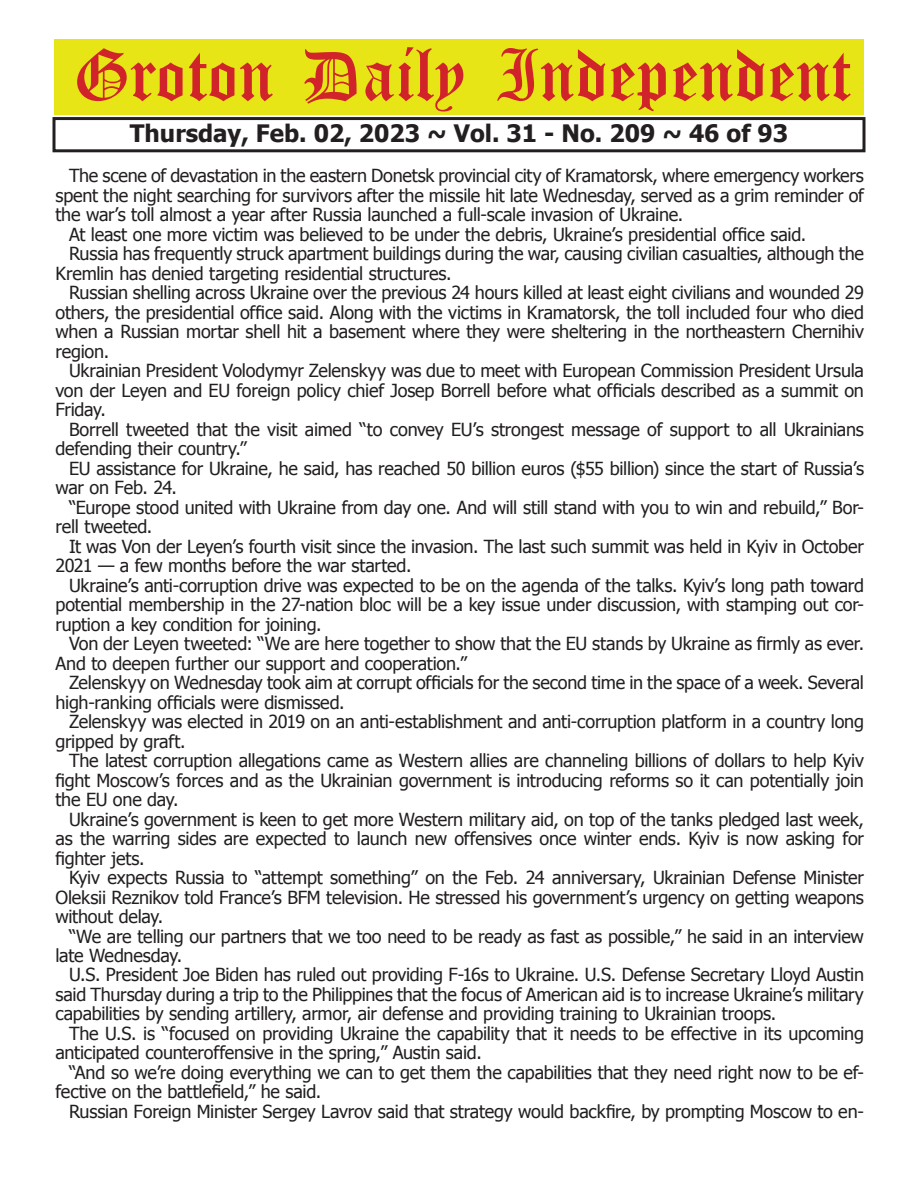
<style>
.page{position:relative;width:918px;height:1188px;background:#fff}
.page>*{position:absolute;margin:0;border:0;box-sizing:border-box;transform-origin:0 0}
.t1{font:54px "Old English Five";color:#d1232a}
.t2{font:700 24px "Tahoma";color:#231f20}
.t3{font:18px "Tahoma";letter-spacing:-.015em;color:#231f20}
</style>
<div class="page">
<div style="left:52px;top:117px;width:814px;height:35px;border:3px solid #231f20"></div>
<div style="left:54px;top:40px;width:810px;height:75px;background:#e7e515"></div>
<h1 class="t1" style="left:73px;top:50px;width:779px">Groton Daily Independent</h1>
<h2 class="t2" style="left:130px;top:116px;width:660px">Thursday, Feb. 02, 2023 ~ Vol. 31 - No. 209 ~ 46 of 93</h2>
<p class="t3" style="left:69px;top:164px;width:796px">The scene of devastation in the eastern Donetsk provincial city of Kramatorsk, where emergency workers</p>
<p class="t3" style="left:56px;top:183px;width:810px">spent the night searching for survivors after the missile hit late Wednesday, served as a grim reminder of</p>
<p class="t3" style="left:56px;top:203px;width:629px">the war’s toll almost a year after Russia launched a full-scale invasion of Ukraine.</p>
<p class="t3" style="left:69px;top:222px;width:739px">At least one more victim was believed to be under the debris, Ukraine’s presidential office said.</p>
<p class="t3" style="left:69px;top:242px;width:797px">Russia has frequently struck apartment buildings during the war, causing civilian casualties, although the</p>
<p class="t3" style="left:56px;top:261px;width:398px">Kremlin has denied targeting residential structures.</p>
<p class="t3" style="left:69px;top:281px;width:797px">Russian shelling across Ukraine over the previous 24 hours killed at least eight civilians and wounded 29</p>
<p class="t3" style="left:56px;top:300px;width:810px">others, the presidential office said. Along with the victims in Kramatorsk, the toll included four who died</p>
<p class="t3" style="left:56px;top:320px;width:810px">when a Russian mortar shell hit a basement where they were sheltering in the northeastern Chernihiv</p>
<p class="t3" style="left:56px;top:339px;width:55px">region.</p>
<p class="t3" style="left:69px;top:359px;width:797px">Ukrainian President Volodymyr Zelenskyy was due to meet with European Commission President Ursula</p>
<p class="t3" style="left:56px;top:378px;width:810px">von der Leyen and EU foreign policy chief Josep Borrell before what officials described as a summit on</p>
<p class="t3" style="left:56px;top:398px;width:52px">Friday.</p>
<p class="t3" style="left:69px;top:417px;width:796px">Borrell tweeted that the visit aimed “to convey EU’s strongest message of support to all Ukrainians</p>
<p class="t3" style="left:56px;top:437px;width:193px">defending their country.”</p>
<p class="t3" style="left:69px;top:456px;width:797px">EU assistance for Ukraine, he said, has reached 50 billion euros ($55 billion) since the start of Russia’s</p>
<p class="t3" style="left:56px;top:476px;width:123px">war on Feb. 24.</p>
<p class="t3" style="left:69px;top:495px;width:796px">“Europe stood united with Ukraine from day one. And will still stand with you to win and rebuild,” Bor-</p>
<p class="t3" style="left:56px;top:515px;width:98px">rell tweeted.</p>
<p class="t3" style="left:69px;top:534px;width:796px">It was Von der Leyen’s fourth visit since the invasion. The last such summit was held in Kyiv in October</p>
<p class="t3" style="left:56px;top:554px;width:357px">2021 — a few months before the war started.</p>
<p class="t3" style="left:69px;top:573px;width:797px">Ukraine’s anti-corruption drive was expected to be on the agenda of the talks. Kyiv’s long path toward</p>
<p class="t3" style="left:56px;top:592px;width:810px">potential membership in the 27-nation bloc will be a key issue under discussion, with stamping out cor-</p>
<p class="t3" style="left:56px;top:612px;width:268px">ruption a key condition for joining.</p>
<p class="t3" style="left:69px;top:631px;width:797px">Von der Leyen tweeted: “We are here together to show that the EU stands by Ukraine as firmly as ever.</p>
<p class="t3" style="left:56px;top:651px;width:413px">And to deepen further our support and cooperation.”</p>
<p class="t3" style="left:69px;top:670px;width:796px">Zelenskyy on Wednesday took aim at corrupt officials for the second time in the space of a week. Several</p>
<p class="t3" style="left:56px;top:690px;width:291px">high-ranking officials were dismissed.</p>
<p class="t3" style="left:69px;top:709px;width:797px">Zelenskyy was elected in 2019 on an anti-establishment and anti-corruption platform in a country long</p>
<p class="t3" style="left:56px;top:729px;width:132px">gripped by graft.</p>
<p class="t3" style="left:69px;top:748px;width:796px">The latest corruption allegations came as Western allies are channeling billions of dollars to help Kyiv</p>
<p class="t3" style="left:56px;top:768px;width:810px">fight Moscow’s forces and as the Ukrainian government is introducing reforms so it can potentially join</p>
<p class="t3" style="left:56px;top:787px;width:125px">the EU one day.</p>
<p class="t3" style="left:69px;top:807px;width:797px">Ukraine’s government is keen to get more Western military aid, on top of the tanks pledged last week,</p>
<p class="t3" style="left:56px;top:826px;width:810px">as the warring sides are expected to launch new offensives once winter ends. Kyiv is now asking for</p>
<p class="t3" style="left:56px;top:846px;width:91px">fighter jets.</p>
<p class="t3" style="left:69px;top:865px;width:796px">Kyiv expects Russia to “attempt something” on the Feb. 24 anniversary, Ukrainian Defense Minister</p>
<p class="t3" style="left:56px;top:885px;width:810px">Oleksii Reznikov told France’s BFM television. He stressed his government’s urgency on getting weapons</p>
<p class="t3" style="left:56px;top:904px;width:109px">without delay.</p>
<p class="t3" style="left:69px;top:924px;width:796px">“We are telling our partners that we too need to be ready as fast as possible,” he said in an interview</p>
<p class="t3" style="left:56px;top:943px;width:128px">late Wednesday.</p>
<p class="t3" style="left:69px;top:963px;width:797px">U.S. President Joe Biden has ruled out providing F-16s to Ukraine. U.S. Defense Secretary Lloyd Austin</p>
<p class="t3" style="left:56px;top:982px;width:810px">said Thursday during a trip to the Philippines that the focus of American aid is to increase Ukraine’s military</p>
<p class="t3" style="left:56px;top:1002px;width:722px">capabilities by sending artillery, armor, air defense and providing training to Ukrainian troops.</p>
<p class="t3" style="left:69px;top:1021px;width:796px">The U.S. is “focused on providing Ukraine the capability that it needs to be effective in its upcoming</p>
<p class="t3" style="left:56px;top:1041px;width:428px">anticipated counteroffensive in the spring,” Austin said.</p>
<p class="t3" style="left:69px;top:1060px;width:796px">“And so we’re doing everything we can to get them the capabilities that they need right now to be ef-</p>
<p class="t3" style="left:56px;top:1080px;width:267px">fective on the battlefield,” he said.</p>
<p class="t3" style="left:69px;top:1099px;width:796px">Russian Foreign Minister Sergey Lavrov said that strategy would backfire, by prompting Moscow to en-</p>
</div>
